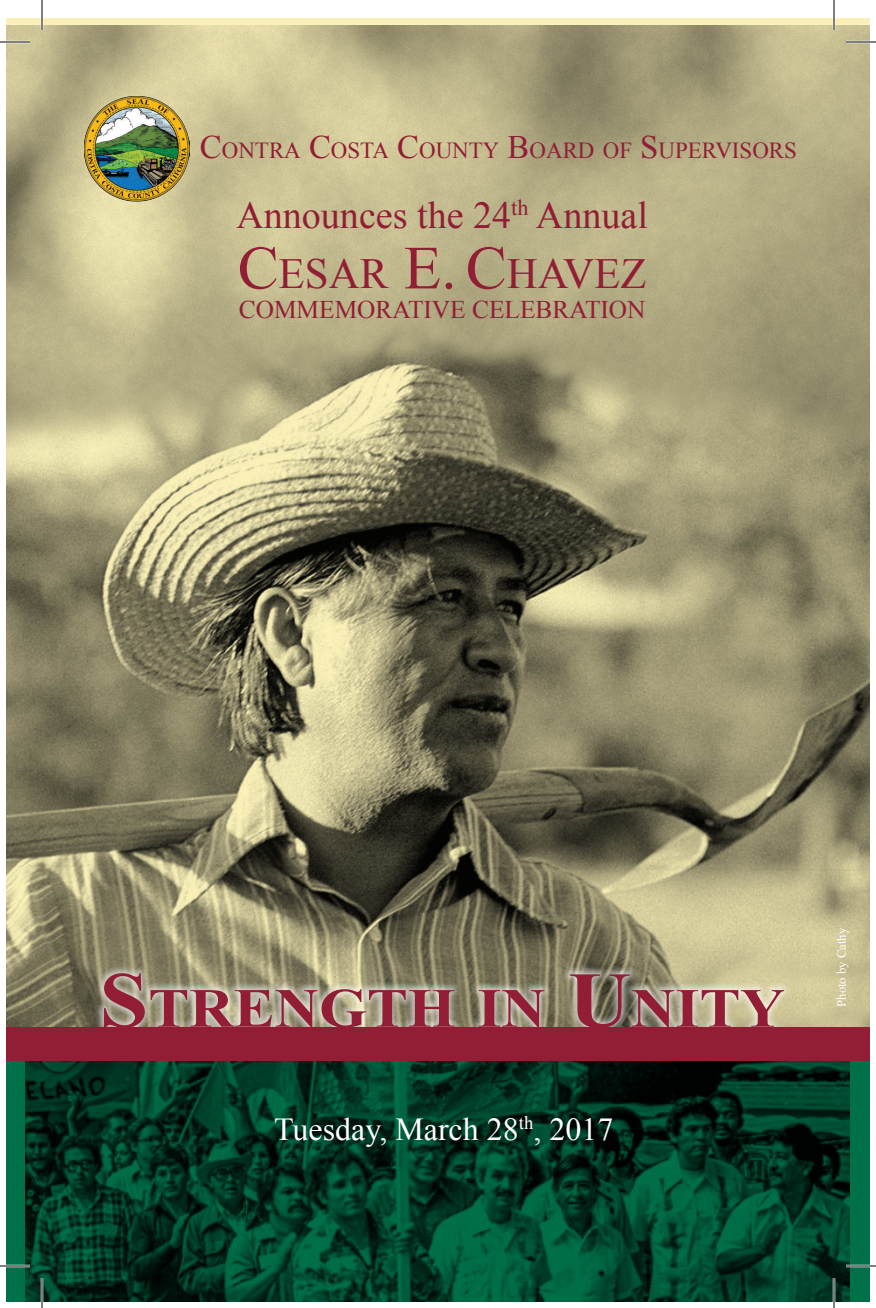
<style>
.page{position:relative;width:876px;height:1308px;background:#fff}
.page>*{position:absolute;margin:0;border:0;box-sizing:border-box;transform-origin:0 0}
.t1{font:700 55.4px "Times New Roman";color:#911e35;scale:1.11 1}
.t2{font:43px "Times New Roman";color:#911e35}
.t3{font:38px "Times New Roman";color:#911e35}
.t4{font:32px "Times New Roman";color:#fff}
.t5{font:25.4px "Times New Roman";color:#911e35}
.t6{font:23px "Times New Roman";color:#911e35}
.t7{font:12.6px "Times New Roman";color:#fff}
.s1{font-size:32.8px}
.s2{font-size:61.4px}
.s3{font-size:79px}
</style>
<div class="page">
<img style="left:6px;top:25px;width:864px;height:1002px">
<div style="left:6px;top:1053px;width:864px;height:249px;background:#007049"></div>
<img style="left:26px;top:1060px;width:824px;height:242px">
<img style="left:84px;top:96px;width:105px;height:106px">
<div style="left:95px;top:965px;width:697px;height:71px;background:#fff;opacity:.65"></div>
<div style="left:6px;top:1027px;width:864px;height:33px;background:#911e35"></div>
<hr style="left:0;top:41px;width:30px;height:2px;background:#fff">
<hr style="left:846px;top:41px;width:30px;height:2px;background:#fff">
<hr style="left:0;top:1265px;width:30px;height:2px;background:#fff">
<hr style="left:846px;top:1265px;width:30px;height:2px;background:#fff">
<hr style="left:41px;top:0;width:2px;height:30px;background:#fff">
<hr style="left:41px;top:1278px;width:2px;height:30px;background:#fff">
<hr style="left:833px;top:0;width:2px;height:30px;background:#fff">
<hr style="left:833px;top:1278px;width:2px;height:30px;background:#fff">
<hr style="left:0;top:42px;width:30px;height:1px;background:#000">
<hr style="left:846px;top:42px;width:30px;height:1px;background:#000">
<hr style="left:0;top:1266px;width:30px;height:1px;background:#000">
<hr style="left:846px;top:1266px;width:30px;height:1px;background:#000">
<hr style="left:42px;top:0;width:1px;height:30px;background:#000">
<hr style="left:42px;top:1278px;width:1px;height:30px;background:#000">
<hr style="left:834px;top:0;width:1px;height:30px;background:#000">
<hr style="left:834px;top:1278px;width:1px;height:30px;background:#000">
<p class="t6" style="left:200px;top:135px;width:599px"><span class="s1">C</span>ONTRA <span class="s1">C</span>OSTA <span class="s1">C</span>OUNTY <span class="s1">B</span>OARD OF <span class="s1">S</span> UPERVISORS</p>
<h3 class="t3" style="left:236px;top:190px;width:413px">Announces the 24<sup>th</sup> Annual</h3>
<h2 class="t2" style="left:238px;top:245px;width:410px"><span class="s2">C</span>ESAR <span class="s2">E.C</span>HAVEZ</h2>
<p class="t5" style="left:239px;top:292px;width:408px">COMMEMORATIVE CELEBRATION</p>
<h1 class="t1" style="left:100px;top:970px;width:619px"><span class="s3">S</span>TRENGTH IN <span class="s3">U</span>NITY</h1>
<h3 class="t4" style="left:274px;top:1107px;width:341px">Tuesday, March 28<sup>th</sup>, 2017</h3>
<p class="t7" style="left:833px;top:1007px;width:80px;rotate:-90deg">Photo by Cathy</p>
</div>
